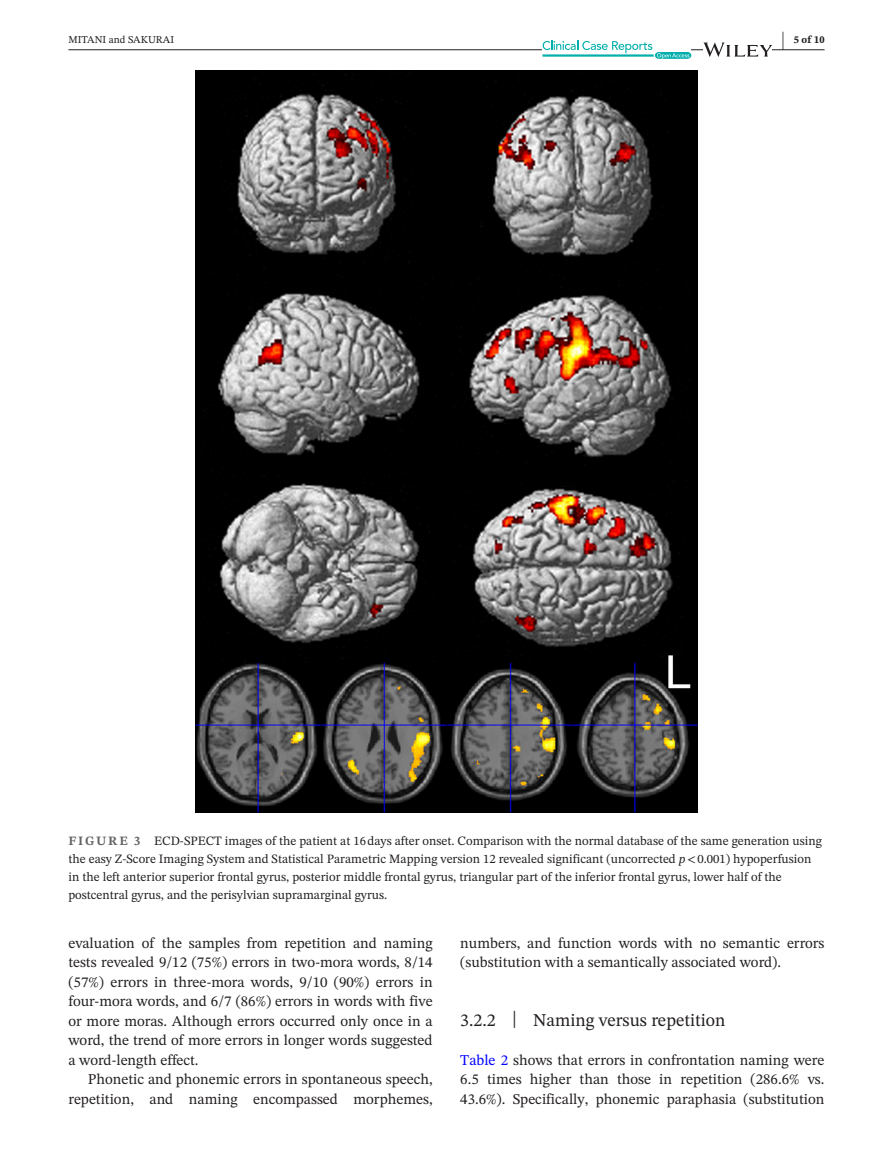
<style>
.page{position:relative;width:893px;height:1174px;background:#fff}
.page>*{position:absolute;margin:0;border:0;box-sizing:border-box;transform-origin:0 0}
.t1{font:700 21px "STIX Two Text";color:#231f20;scale:.42 1}
.t2{font:18px "STIX Two Text";color:#231f20}
.t3{font:15px/19.5px "STIX Two Text";color:#231f20;text-align:justify}
.t4{font:12.75px/18px "STIX Two Text";color:#231f20}
.t5{font:10.5px "STIX Two Text";color:#231f20}
.t6{font:700 10.5px "STIX Two Text";color:#231f20}
.s1{font-weight:700;color:#636366}
.s2{font-style:italic}
.s3{font-family:"STIX"}
.s4{font-size:23.7px}
.s5{color:#00f}
</style>
<div class="page">
<hr style="left:68px;top:49px;width:756px;height:1px;background:#231f20">
<svg style="left:542px;top:41px;width:149px;height:18px"></svg>
<svg style="left:703px;top:43px;width:69px;height:14px"></svg>
<img style="left:196px;top:70px;width:501px;height:742px">
<h1 class="t1" style="left:782px;top:24px;width:8px">|</h1>
<p class="t5" style="left:68px;top:32px;width:107px">MITANI and SAKURAI</p>
<p class="t6" style="left:794px;top:32px;width:32px">5 of 10</p>
<p class="t4" style="left:68px;top:831px;width:755px"><span class="s1">FIGURE 3</span> ECD-SPECT images of the patient at 16days after onset. Comparison with the normal database of the same generation using the easy Z-Score Imaging System and Statistical Parametric Mapping version 12 revealed significant (uncorrected <span class="s2">p</span><span class="s3">&lt;</span>0.001) hypoperfusion in the left anterior superior frontal gyrus, posterior middle frontal gyrus, triangular part of the inferior frontal gyrus, lower half of the postcentral gyrus, and the perisylvian supramarginal gyrus.</p>
<p class="t3" style="left:68px;top:933px;width:366px">evaluation of the samples from repetition and naming tests revealed 9/12 (75%) errors in two-mora words, 8/14 (57%) errors in three-mora words, 9/10 (90%) errors in four-mora words, and 6/7 (86%) errors in words with five or more moras. Although errors occurred only once in a word, the trend of more errors in longer words suggested a word-length effect.</p>
<p class="t3" style="left:68px;top:1069px;width:366px;text-align:right">Phonetic and phonemic errors in spontaneous speech, repetition, and naming encompassed morphemes,</p>
<p class="t3" style="left:460px;top:933px;width:366px">numbers, and function words with no semantic errors (substitution with a semantically associated word).</p>
<p class="t2" style="left:460px;top:1007px;width:267px">3.2.2 <span class="s4">|</span> Naming versus repetition</p>
<p class="t3" style="left:460px;top:1050px;width:366px"><span class="s5">Table 2</span> shows that errors in confrontation naming were 6.5 times higher than those in repetition (286.6% vs.<br>43.6%). Specifically, phonemic paraphasia (substitution</p>
</div>
